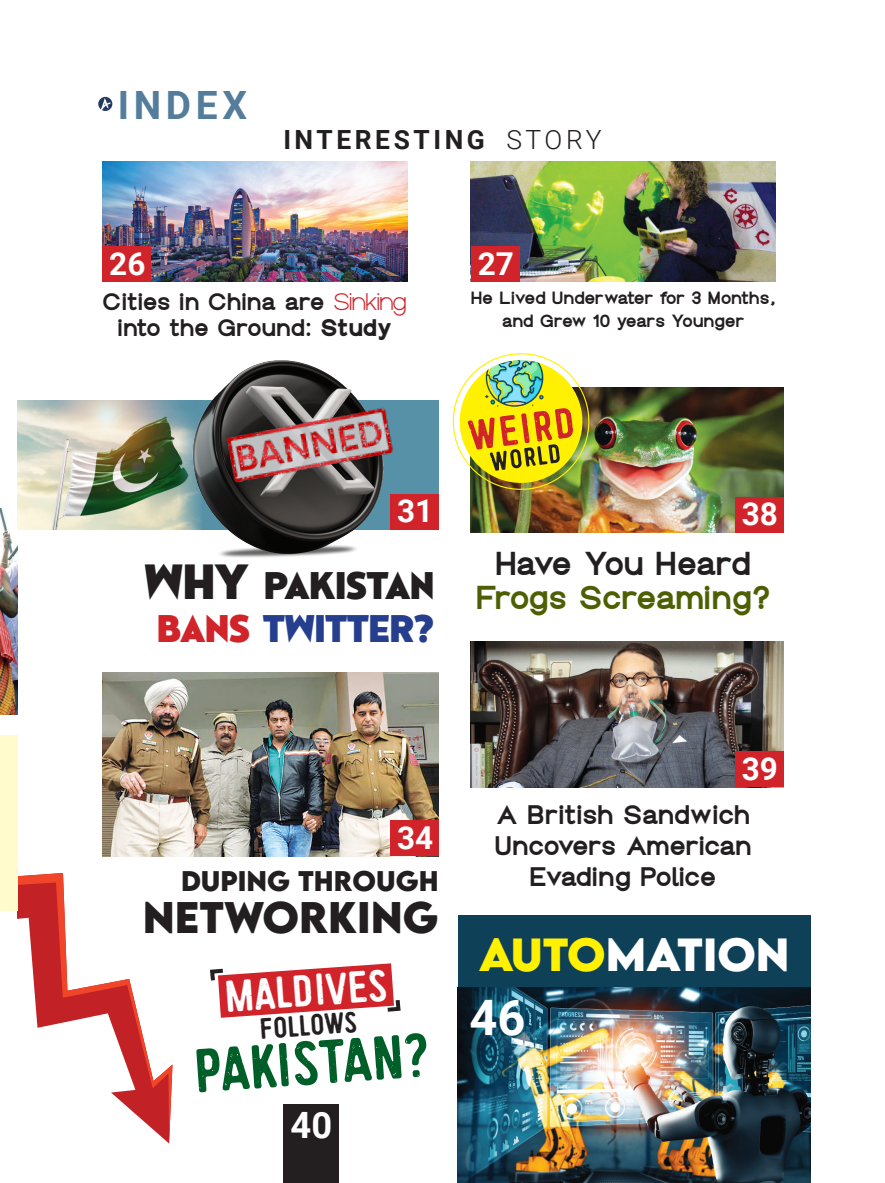
<style>
.page{position:relative;width:885px;height:1183px;background:#fff}
.page>*{position:absolute;margin:0;border:0;box-sizing:border-box;transform-origin:0 0}
.heads{font:59.85px "Handy Sans Condensed Distressed";color:#005f29}
.t1{font:700 48.9px "Roboto";color:#fff}
.heads-2{font:43.2px "Handy Sans Condensed Distressed";color:#fff}
.heads-3{font:700 41.25px "LEMONMILK";color:#fff}
.heads-4{font:700 39.3px "LEMONMILK";color:#231f20}
.body{font:700 38.85px "Roboto";letter-spacing:.12em;color:#547d9c}
.heads-5{font:38.7px/43px "Meribold";color:#231f20;text-align:center}
.t2{font:700 36.3px "Roboto";color:#fff}
.body-2{font:700 31.5px/34.2px "Groteska";letter-spacing:-.055em;color:#4e5f03;text-align:center}
.t3{font:700 31.5px "Roboto";color:#fff}
.heads-6{font:28.35px "Handy Sans Condensed Distressed";color:#231f20}
.byline{font:700 26.4px "Roboto";letter-spacing:.135em;color:#231f20}
.body-3{font:700 25.5px/31.2px "Groteska";letter-spacing:-.035em;color:#231f20;text-align:center}
.heads-7{font:700 25.2px "LEMONMILK";color:#231f20}
.body-4{font:700 22.95px/25.7px "Groteska";letter-spacing:-.03em;color:#231f20;text-align:center}
.body-5{font:700 16.95px/22.6px "Groteska";letter-spacing:-.04em;color:#231f20;text-align:center}
.s1{font-weight:300}
.s2{font-weight:400;color:#d1232a}
.s3{font-weight:800}
.s4{font-size:49.65px}
.s5{color:#d1232a}
.s6{color:#253f8e}
.s7{color:#231f20}
.s8{color:#fff101}
</style>
<div class="page">
<div style="left:458px;top:915px;width:352px;height:201px;background:#0e4057"></div>
<svg style="left:17px;top:848px;width:155px;height:295px"></svg>
<img style="left:470px;top:161px;width:305px;height:120px">
<img style="left:102px;top:161px;width:305px;height:120px">
<div style="left:102px;top:246px;width:49px;height:36px;background:#d1232a"></div>
<div style="left:470px;top:246px;width:49px;height:36px;background:#d1232a"></div>
<svg style="left:98px;top:97px;width:14px;height:14px"></svg>
<img style="left:0;top:508px;width:17px;height:206px">
<div style="left:0;top:734px;width:17px;height:175px;background:#fffbcc"></div>
<img style="left:17px;top:400px;width:112px;height:129px">
<img style="left:129px;top:360px;width:310px;height:198px">
<div style="left:390px;top:493px;width:48px;height:36px;background:#d1232a"></div>
<img style="left:102px;top:672px;width:336px;height:184px">
<div style="left:390px;top:820px;width:48px;height:36px;background:#d1232a"></div>
<img style="left:470px;top:387px;width:313px;height:145px">
<img style="left:470px;top:641px;width:313px;height:146px">
<img style="left:452px;top:353px;width:141px;height:140px">
<div style="left:734px;top:496px;width:49px;height:36px;background:#d1232a"></div>
<div style="left:734px;top:751px;width:49px;height:36px;background:#d1232a"></div>
<svg style="left:210px;top:963px;width:191px;height:54px"></svg>
<div style="left:283px;top:1104px;width:56px;height:78px;background:#231f20"></div>
<img style="left:458px;top:987px;width:352px;height:195px">
<img style="left:218px;top:389px;width:184px;height:113px">
<p class="body" style="left:118px;top:77px;width:131px">INDEX</p>
<p class="byline" style="left:283px;top:121px;width:320px">INTERESTING <span class="s1">STORY</span></p>
<p class="t3" style="left:109px;top:242px;width:38px">26</p>
<p class="t3" style="left:477px;top:241px;width:38px">27</p>
<p class="body-4" style="left:102px;top:287px;width:306px">Cities in China are <span class="s2">Sinking </span>into the Ground: <span class="s3">Study</span></p>
<p class="body-5" style="left:470px;top:285px;width:306px">He Lived Underwater for 3 Months, and Grew 10 years Younger</p>
<p class="t3" style="left:397px;top:489px;width:38px">31</p>
<p class="heads-5" style="left:144px;top:561px;width:291px"><span class="s4">WHY</span> PAKISTAN<br><span class="s5">BANS</span> <span class="s6">TWITTER?</span></p>
<p class="t3" style="left:741px;top:492px;width:38px">38</p>
<p class="body-2" style="left:476px;top:544px;width:296px"><span class="s7">Have You Heard<br></span>Frogs Screaming?</p>
<p class="t3" style="left:397px;top:815px;width:38px">34</p>
<p class="heads-7" style="left:181px;top:864px;width:259px">DUPING THROUGH</p>
<p class="heads-4" style="left:143px;top:890px;width:297px">NETWORKING</p>
<p class="heads-2" style="left:223px;top:967px;width:164px;rotate:-4deg">MALDIVES</p>
<p class="heads-6" style="left:258px;top:1009px;width:99px;rotate:-4deg">FOLLOWS</p>
<p class="heads" style="left:191px;top:1031px;width:237px;rotate:-4deg">PAKISTAN?</p>
<p class="t2" style="left:290px;top:1098px;width:43px">40</p>
<p class="t3" style="left:741px;top:746px;width:38px">39</p>
<p class="body-3" style="left:494px;top:797px;width:259px">A British Sandwich<br>Uncovers American<br>Evading Police</p>
<p class="heads-3" style="left:478px;top:926px;width:312px"><span class="s8">AUTO</span>MATION</p>
<p class="t1" style="left:469px;top:982px;width:58px">46</p>
</div>
